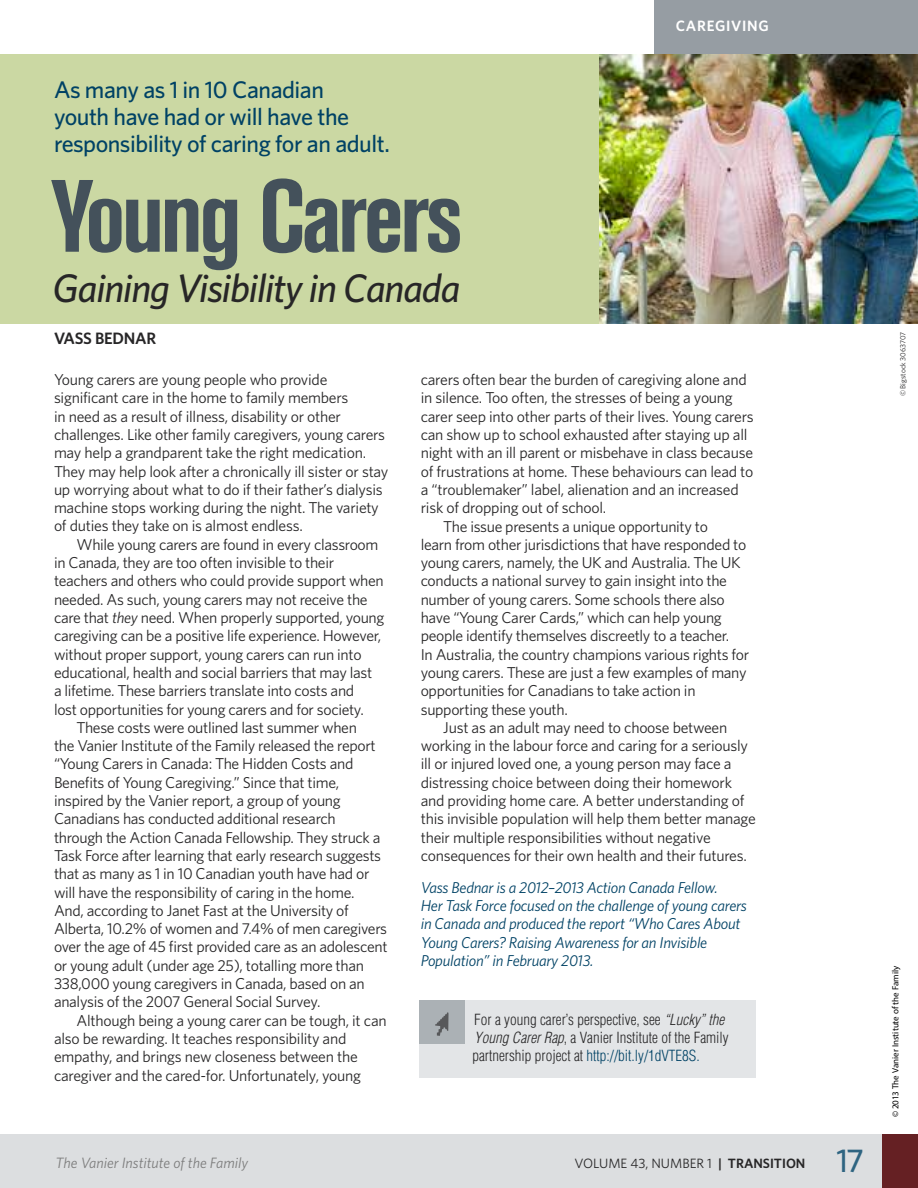
<style>
.page{position:relative;width:918px;height:1188px;background:#fff}
.page>*{position:absolute;margin:0;border:0;box-sizing:border-box;transform-origin:0 0}
.t1{font:700 condensed 101.55px "Akzidenz Grotesk BE";letter-spacing:-.035em;color:#44515b}
.t2{font:italic 500 39.9px "Whitney";letter-spacing:-.025em;color:#272627}
.t3{font:500 33px "Whitney";color:#2e6481}
.t4{font:500 24px/27px "Whitney";letter-spacing:-.02em;color:#004265}
.t5{font:600 16.5px "Whitney";letter-spacing:-.015em;color:#272627}
.t6{font:15.75px/18.3px "Whitney";letter-spacing:-.02em;color:#272627}
.t7{font:italic 15.75px/18.3px "Whitney";letter-spacing:-.015em;color:#004265}
.t8{font:300 condensed 15px/18px "Helvetica";color:#272627}
.t9{font:italic 15px "Whitney";color:#7d7d7d}
.t10{font:600 15px "Whitney";letter-spacing:.05em;color:#fff}
.t11{font:13.5px "Whitney";color:#272627}
.t12{font:9px "Myriad Pro";color:#000}
.t13{font:7.5px "Whitney";color:#272627}
.s1{font-style:italic}
.s2{color:#004265}
.s3{font-weight:600}
</style>
<div class="page">
<div style="left:0;top:54px;width:602px;height:270px;background:#cbd8a3"></div>
<img style="left:600px;top:54px;width:318px;height:270px">
<div style="left:0;top:1134px;width:901px;height:54px;background:#dcdee0"></div>
<div style="left:882px;top:1134px;width:36px;height:54px;background:#652023"></div>
<div style="left:655px;top:0;width:263px;height:54px;background:#969da3"></div>
<div style="left:420px;top:1000px;width:336px;height:78px;background:#e3e5e7"></div>
<div style="left:420px;top:1000px;width:45px;height:44px;background:#abb1b5"></div>
<svg style="left:435px;top:1012px;width:14px;height:24px"></svg>
<h3 class="t4" style="left:54px;top:76px;width:337px">As many as 1 in 10 Canadian<br>youth have had or will have the responsibility of caring for an adult.</h3>
<h1 class="t1" style="left:51px;top:180px;width:414px">Young Carers</h1>
<h2 class="t2" style="left:52px;top:265px;width:410px">Gaining Visibility in Canada</h2>
<p class="t5" style="left:54px;top:328px;width:104px">VASS BEDNAR</p>
<p class="t10" style="left:676px;top:18px;width:95px">CAREGIVING</p>
<p class="t6" style="left:54px;top:371px;width:336px">Young carers are young people who provide significant care in the home to family members<br>in need as a result of illness, disability or other challenges. Like other family caregivers, young carers may help a grandparent take the right medication.<br>They may help look after a chronically ill sister or stay up worrying about what to do if their father’s dialysis machine stops working during the night. The variety of duties they take on is almost endless.</p>
<p class="t6" style="left:77px;top:535px;width:303px">While young carers are found in every classroom</p>
<p class="t6" style="left:54px;top:554px;width:282px">in Canada, they are too often invisible to their</p>
<p class="t6" style="left:54px;top:572px;width:331px">teachers and others who could provide support when</p>
<p class="t6" style="left:54px;top:590px;width:315px">needed. As such, young carers may not receive the</p>
<p class="t6" style="left:54px;top:608px;width:332px">care that <span class="s1">they</span> need. When properly supported, young</p>
<p class="t6" style="left:54px;top:627px;width:329px">caregiving can be a positive life experience. However,</p>
<p class="t6" style="left:54px;top:645px;width:309px">without proper support, young carers can run into</p>
<p class="t6" style="left:54px;top:663px;width:320px">educational, health and social barriers that may last</p>
<p class="t6" style="left:54px;top:682px;width:302px">a lifetime. These barriers translate into costs and</p>
<p class="t6" style="left:54px;top:700px;width:312px">lost opportunities for young carers and for society.</p>
<p class="t6" style="left:77px;top:718px;width:282px">These costs were outlined last summer when</p>
<p class="t6" style="left:54px;top:737px;width:323px">the Vanier Institute of the Family released the report</p>
<p class="t6" style="left:54px;top:755px;width:301px">“Young Carers in Canada: The Hidden Costs and</p>
<p class="t6" style="left:54px;top:773px;width:287px">Benefits of Young Caregiving.” Since that time,</p>
<p class="t6" style="left:54px;top:791px;width:288px">inspired by the Vanier report, a group of young</p>
<p class="t6" style="left:54px;top:810px;width:283px">Canadians has conducted additional research</p>
<p class="t6" style="left:54px;top:828px;width:328px">through the Action Canada Fellowship. They struck a</p>
<p class="t6" style="left:54px;top:846px;width:329px">Task Force after learning that early research suggests</p>
<p class="t6" style="left:54px;top:865px;width:317px">that as many as 1 in 10 Canadian youth have had or</p>
<p class="t6" style="left:54px;top:883px;width:302px">will have the responsibility of caring in the home.</p>
<p class="t6" style="left:54px;top:901px;width:296px">And, according to Janet Fast at the University of</p>
<p class="t6" style="left:54px;top:920px;width:335px">Alberta, 10.2% of women and 7.4% of men caregivers</p>
<p class="t6" style="left:54px;top:938px;width:335px">over the age of 45 first provided care as an adolescent</p>
<p class="t6" style="left:54px;top:956px;width:312px">or young adult (under age 25), totalling more than</p>
<p class="t6" style="left:54px;top:974px;width:312px">338,000 young caregivers in Canada, based on an</p>
<p class="t6" style="left:54px;top:993px;width:268px">analysis of the 2007 General Social Survey.</p>
<p class="t6" style="left:77px;top:1011px;width:312px">Although being a young carer can be tough, it can</p>
<p class="t6" style="left:54px;top:1029px;width:294px">also be rewarding. It teaches responsibility and</p>
<p class="t6" style="left:54px;top:1048px;width:305px">empathy, and brings new closeness between the</p>
<p class="t6" style="left:54px;top:1066px;width:309px">caregiver and the cared-for. Unfortunately, young</p>
<p class="t9" style="left:56px;top:1155px;width:194px">The Vanier Institute of the Family</p>
<p class="t6" style="left:421px;top:371px;width:327px">carers often bear the burden of caregiving alone and</p>
<p class="t6" style="left:421px;top:389px;width:314px">in silence. Too often, the stresses of being a young</p>
<p class="t6" style="left:421px;top:407px;width:334px">carer seep into other parts of their lives. Young carers</p>
<p class="t6" style="left:421px;top:425px;width:328px">can show up to school exhausted after staying up all</p>
<p class="t6" style="left:421px;top:444px;width:334px">night with an ill parent or misbehave in class because</p>
<p class="t6" style="left:421px;top:462px;width:334px">of frustrations at home. These behaviours can lead to</p>
<p class="t6" style="left:421px;top:480px;width:319px">a “troublemaker” label, alienation and an increased</p>
<p class="t6" style="left:421px;top:499px;width:187px">risk of dropping out of school.</p>
<p class="t6" style="left:443px;top:517px;width:266px">The issue presents a unique opportunity to</p>
<p class="t6" style="left:421px;top:535px;width:327px">learn from other jurisdictions that have responded to</p>
<p class="t6" style="left:421px;top:554px;width:321px">young carers, namely, the UK and Australia. The UK</p>
<p class="t6" style="left:421px;top:572px;width:308px">conducts a national survey to gain insight into the</p>
<p class="t6" style="left:421px;top:590px;width:306px">number of young carers. Some schools there also</p>
<p class="t6" style="left:421px;top:608px;width:303px">have “Young Carer Cards,” which can help young</p>
<p class="t6" style="left:421px;top:627px;width:310px">people identify themselves discreetly to a teacher.</p>
<p class="t6" style="left:421px;top:645px;width:330px">In Australia, the country champions various rights for</p>
<p class="t6" style="left:421px;top:663px;width:327px">young carers. These are just a few examples of many</p>
<p class="t6" style="left:421px;top:682px;width:276px">opportunities for Canadians to take action in</p>
<p class="t6" style="left:421px;top:700px;width:149px">supporting these youth.</p>
<p class="t6" style="left:443px;top:718px;width:286px">Just as an adult may need to choose between</p>
<p class="t6" style="left:421px;top:737px;width:329px">working in the labour force and caring for a seriously</p>
<p class="t6" style="left:421px;top:755px;width:312px">ill or injured loved one, a young person may face a</p>
<p class="t6" style="left:421px;top:773px;width:313px">distressing choice between doing their homework</p>
<p class="t6" style="left:421px;top:791px;width:325px">and providing home care. A better understanding of</p>
<p class="t6" style="left:421px;top:810px;width:337px">this invisible population will help them better manage</p>
<p class="t6" style="left:421px;top:828px;width:292px">their multiple responsibilities without negative</p>
<p class="t6" style="left:421px;top:846px;width:328px">consequences for their own health and their futures.</p>
<p class="t7" style="left:421px;top:878px;width:328px">Vass Bednar is a 2012–2013 Action Canada Fellow.<br>Her Task Force focused on the challenge of young carers in Canada and produced the report “Who Cares About Young Carers? Raising Awareness for an Invisible Population” in February 2013.</p>
<p class="t8" style="left:472px;top:1011px;width:258px">For a young carer’s perspective, see <span class="s1">“Lucky” the<br>Young Carer Rap</span>, a Vanier Institute of the Family partnership project at <span class="s2">http://bit.ly/1dVTE8S.</span></p>
<p class="t11" style="left:574px;top:1156px;width:233px">VOLUME 43, NUMBER 1 <span class="s3">| TRANSITION</span></p>
<h3 class="t3" style="left:836px;top:1142px;width:29px">17</h3>
<p class="t13" style="left:898px;top:396px;width:66px;rotate:-90deg">© Bigstock 3063707</p>
<p class="t12" style="left:890px;top:1117px;width:153px;rotate:-90deg">© 2013 The Vanier Institute of the Family</p>
</div>
